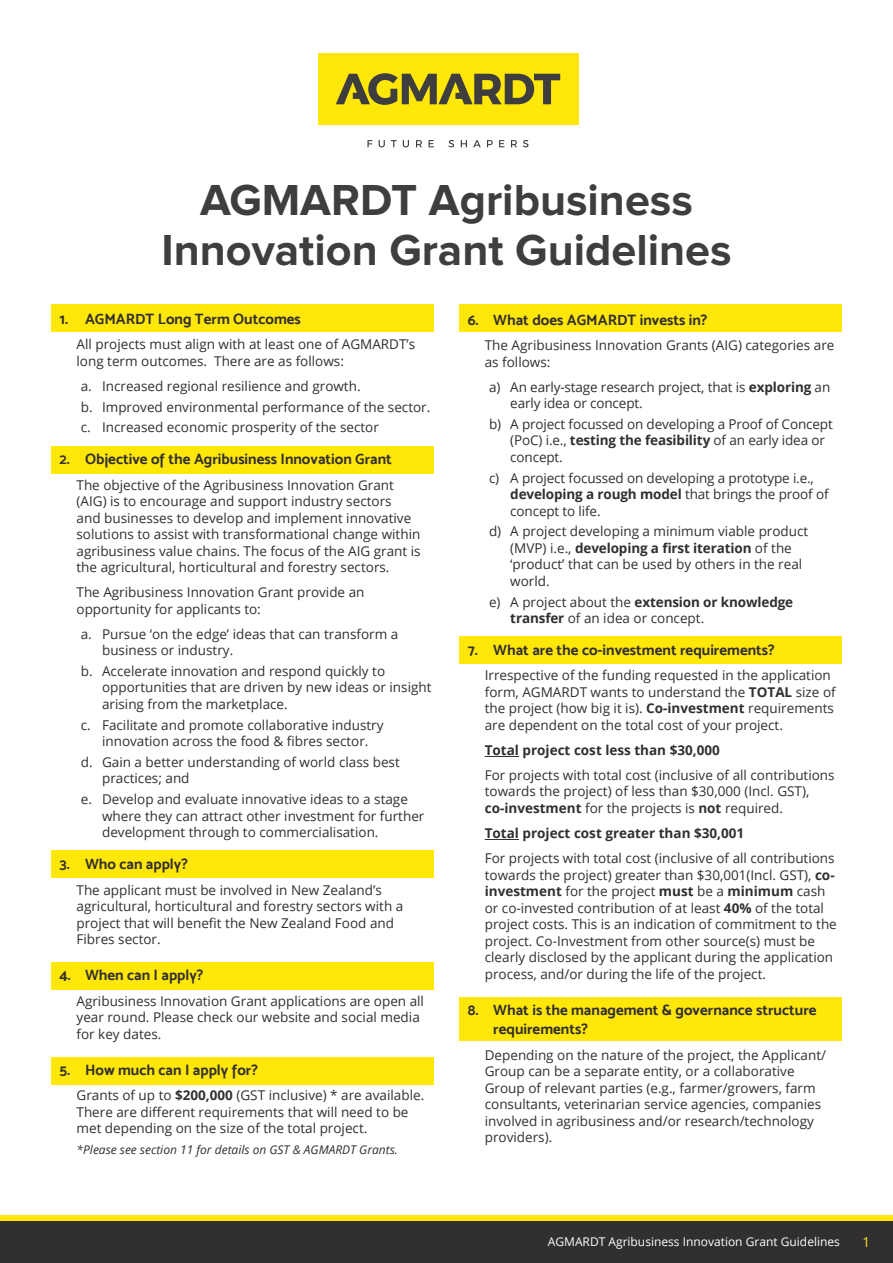
<style>
.page{position:relative;width:893px;height:1263px;background:#fff}
.page>*{position:absolute;margin:0;border:0;box-sizing:border-box;transform-origin:0 0}
.t1{font:700 45px/49.5px "Proxima Nova";color:#3e3e3f;text-align:center}
.Sub_heads_1{font:15px/19.5px "Mosk Bold 700";color:#312f30}
.Body_2{font:13.5px/16.5px "Open Sans";color:#312f30}
.Bullets_1{font:13.5px/16.5px "Open Sans";color:#312f30}
.Body_2-2{font:700 13.5px "Open Sans";color:#312f30}
.t2{font:13.5px "Open Sans";color:#ffe81f}
.Body_2-3{font:italic 12px "Open Sans";color:#312f30}
.t3{font:12px "Open Sans";color:#fff}
.s1{font-weight:700}
</style>
<div class="page">
<div style="left:0;top:1215px;width:893px;height:48px;background:#ffe709"></div>
<div style="left:0;top:1221px;width:893px;height:42px;background:#312f30"></div>
<div style="left:51px;top:304px;width:383px;height:28px;background:#ffe709"></div>
<div style="left:51px;top:446px;width:383px;height:28px;background:#ffe709"></div>
<div style="left:51px;top:850px;width:383px;height:28px;background:#ffe709"></div>
<div style="left:51px;top:962px;width:383px;height:27px;background:#ffe709"></div>
<div style="left:51px;top:1057px;width:383px;height:27px;background:#ffe709"></div>
<div style="left:459px;top:304px;width:383px;height:28px;background:#ffe709"></div>
<div style="left:459px;top:636px;width:383px;height:28px;background:#ffe709"></div>
<div style="left:459px;top:997px;width:383px;height:43px;background:#ffe709"></div>
<div style="left:318px;top:53px;width:260px;height:72px;background:#ffe709"></div>
<svg style="left:336px;top:73px;width:224px;height:32px"></svg>
<svg style="left:367px;top:140px;width:5px;height:7px"></svg>
<svg style="left:379px;top:140px;width:6px;height:7px"></svg>
<svg style="left:391px;top:140px;width:6px;height:7px"></svg>
<svg style="left:403px;top:140px;width:6px;height:7px"></svg>
<svg style="left:416px;top:140px;width:6px;height:7px"></svg>
<svg style="left:429px;top:140px;width:5px;height:7px"></svg>
<svg style="left:448px;top:140px;width:6px;height:7px"></svg>
<svg style="left:461px;top:140px;width:6px;height:7px"></svg>
<svg style="left:473px;top:140px;width:8px;height:7px"></svg>
<svg style="left:487px;top:140px;width:6px;height:7px"></svg>
<svg style="left:499px;top:140px;width:5px;height:7px"></svg>
<svg style="left:511px;top:140px;width:6px;height:7px"></svg>
<svg style="left:523px;top:140px;width:5px;height:7px"></svg>
<hr style="left:485px;top:756px;width:34px;height:1px;background:#312f30">
<hr style="left:485px;top:839px;width:34px;height:1px;background:#312f30">
<p class="t1" style="left:161px;top:177px;width:572px">AGMARDT Agribusiness<br>Innovation Grant Guidelines</p>
<p class="Sub_heads_1" style="left:60px;top:309px;width:243px">1. AGMARDT Long Term Outcomes</p>
<p class="Body_2" style="left:77px;top:336px;width:340px">All projects must align with at least one of AGMARDT’s long term outcomes. There are as follows:</p>
<p class="Bullets_1" style="left:81px;top:377px;width:281px">a. Increased regional resilience and growth.</p>
<p class="Bullets_1" style="left:81px;top:398px;width:351px">b. Improved environmental performance of the sector.</p>
<p class="Bullets_1" style="left:81px;top:419px;width:300px">c. Increased economic prosperity of the sector</p>
<p class="Sub_heads_1" style="left:60px;top:449px;width:334px">2. Objective of the Agribusiness Innovation Grant</p>
<p class="Body_2" style="left:77px;top:476px;width:346px">The objective of the Agribusiness Innovation Grant (AIG) is to encourage and support industry sectors<br>and businesses to develop and implement innovative solutions to assist with transformational change within agribusiness value chains. The focus of the AIG grant is the agricultural, horticultural and forestry sectors.</p>
<p class="Body_2" style="left:77px;top:584px;width:289px">The Agribusiness Innovation Grant provide an opportunity for applicants to:</p>
<p class="Bullets_1" style="left:102px;top:625px;width:298px;text-indent:-21px">a. Pursue ‘on the edge’ ideas that can transform a business or industry.</p>
<p class="Bullets_1" style="left:102px;top:662px;width:331px;text-indent:-21px">b. Accelerate innovation and respond quickly to opportunities that are driven by new ideas or insight arising from the marketplace.</p>
<p class="Bullets_1" style="left:81px;top:716px;width:304px;text-align:center">c. Facilitate and promote collaborative industry innovation across the food &amp; fibres sector.</p>
<p class="Bullets_1" style="left:102px;top:753px;width:299px;text-indent:-21px">d. Gain a better understanding of world class best practices; and</p>
<p class="Bullets_1" style="left:102px;top:791px;width:324px;text-indent:-21px">e. Develop and evaluate innovative ideas to a stage where they can attract other investment for further development through to commercialisation.</p>
<p class="Sub_heads_1" style="left:60px;top:854px;width:130px">3. Who can apply?</p>
<p class="Body_2" style="left:77px;top:881px;width:328px">The applicant must be involved in New Zealand’s agricultural, horticultural and forestry sectors with a project that will benefit the New Zealand Food and Fibres sector.</p>
<p class="Sub_heads_1" style="left:60px;top:965px;width:145px">4. When can I apply?</p>
<p class="Body_2" style="left:77px;top:992px;width:349px">Agribusiness Innovation Grant applications are open all year round. Please check our website and social media for key dates.</p>
<p class="Sub_heads_1" style="left:60px;top:1060px;width:200px">5. How much can I apply for?</p>
<p class="Body_2" style="left:77px;top:1086px;width:349px">Grants of up to <span class="s1">$200,000</span> (GST inclusive) * are available.<br>There are different requirements that will need to be met depending on the size of the total project.</p>
<p class="Body_2-3" style="left:77px;top:1141px;width:323px">*Please see section 11 for details on GST &amp; AGMARDT Grants.</p>
<p class="Sub_heads_1" style="left:468px;top:310px;width:241px">6. What does AGMARDT invests in?</p>
<p class="Body_2" style="left:485px;top:337px;width:351px">The Agribusiness Innovation Grants (AIG) categories are as follows:</p>
<p class="Bullets_1" style="left:510px;top:378px;width:321px;text-indent:-21px">a) An early-stage research project, that is <span class="s1">exploring</span> an early idea or concept.</p>
<p class="Bullets_1" style="left:510px;top:415px;width:324px;text-indent:-21px">b) A project focussed on developing a Proof of Concept (PoC) i.e., <span class="s1">testing the feasibility</span> of an early idea or concept.</p>
<p class="Bullets_1" style="left:510px;top:469px;width:320px;text-indent:-21px">c) A project focussed on developing a prototype i.e., <span class="s1">developing a rough model</span> that brings the proof of concept to life.</p>
<p class="Bullets_1" style="left:510px;top:523px;width:300px;text-indent:-21px">d) A project developing a minimum viable product (MVP) i.e., <span class="s1">developing a first iteration</span> of the ‘product’ that can be used by others in the real world.</p>
<p class="Bullets_1" style="left:510px;top:593px;width:284px;text-indent:-21px">e) A project about the <span class="s1">extension or knowledge transfer</span> of an idea or concept.</p>
<p class="Sub_heads_1" style="left:468px;top:640px;width:309px">7. What are the co-investment requirements?</p>
<p class="Body_2" style="left:485px;top:667px;width:352px">Irrespective of the funding requested in the application form, AGMARDT wants to understand the <span class="s1">TOTAL</span> size of the project (how big it is). <span class="s1">Co-investment</span> requirements are dependent on the total cost of your project.</p>
<p class="Body_2-2" style="left:485px;top:740px;width:237px">Total project cost less than $30,000</p>
<p class="Body_2" style="left:485px;top:766px;width:351px">For projects with total cost (inclusive of all contributions towards the project) of less than $30,000 (Incl. GST), <span class="s1">co-investment</span> for the projects is <span class="s1">not</span> required.</p>
<p class="Body_2-2" style="left:485px;top:823px;width:261px">Total project cost greater than $30,001</p>
<p class="Body_2" style="left:485px;top:849px;width:354px">For projects with total cost (inclusive of all contributions towards the project) greater than $30,001(Incl. GST), <span class="s1">co&shy;investment</span> for the project <span class="s1">must</span> be a <span class="s1">minimum</span> cash or co-invested contribution of at least <span class="s1">40%</span> of the total project costs. This is an indication of commitment to the project. Co-Investment from other source(s) must be clearly disclosed by the applicant during the application process, and/or during the life of the project.</p>
<p class="Sub_heads_1" style="left:493px;top:1000px;width:325px;text-indent:-26px">8. What is the management &amp; governance structure requirements?</p>
<p class="Body_2" style="left:485px;top:1046px;width:343px">Depending on the nature of the project, the Applicant/ Group can be a separate entity, or a collaborative Group of relevant parties (e.g., farmer/growers, farm consultants, veterinarian service agencies, companies involved in agribusiness and/or research/technology providers).</p>
<p class="t3" style="left:548px;top:1233px;width:294px">AGMARDT Agribusiness Innovation Grant Guidelines</p>
<p class="t2" style="left:862px;top:1233px;width:9px">1</p>
</div>
